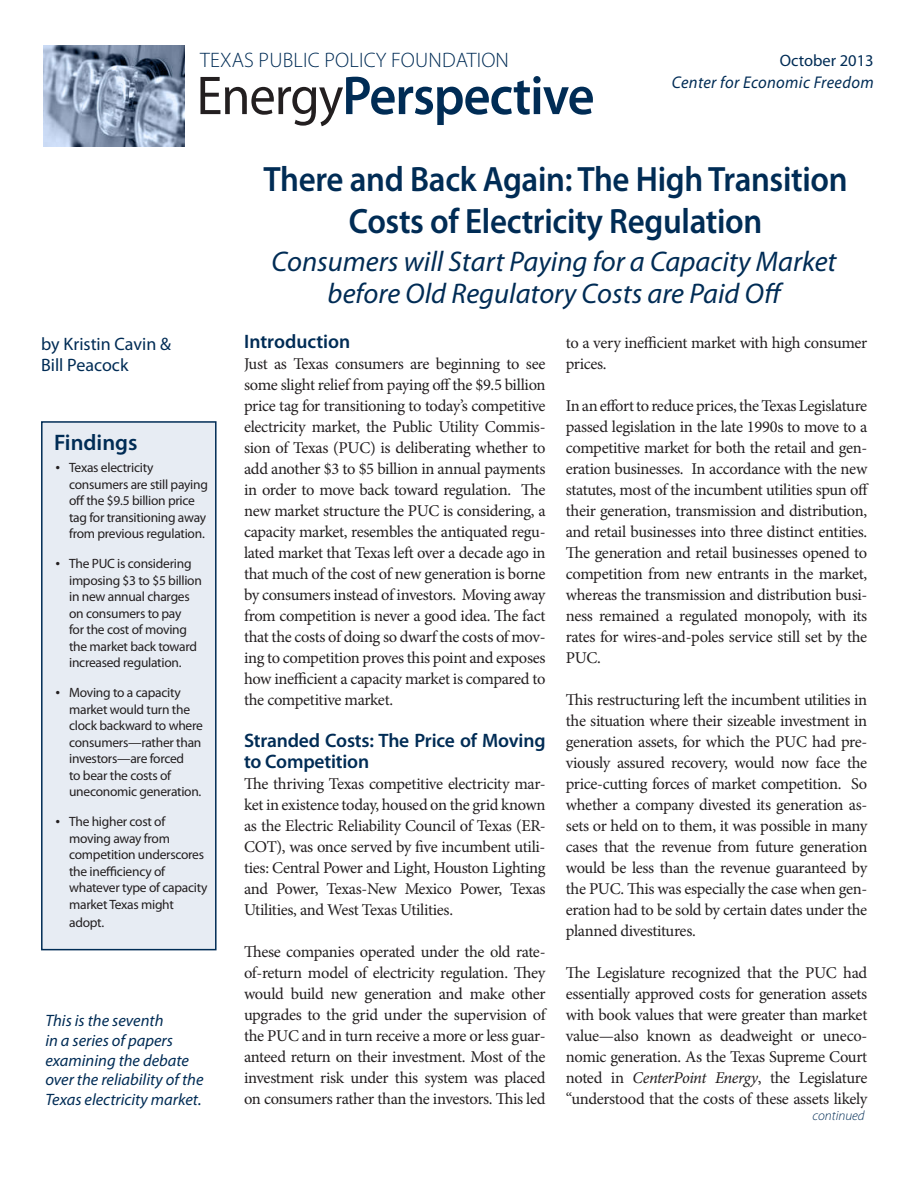
<style>
.page{position:relative;width:918px;height:1188px;background:#fff}
.page>*{position:absolute;margin:0;border:0;box-sizing:border-box;transform-origin:0 0}
.t1{font:600 55.2px "Myriad Pro";letter-spacing:-.02em;color:#002c55;scale:.95 1}
.t2{font:600 35.25px/42px "Myriad Pro";letter-spacing:-.01em;color:#002c55;text-align:center;scale:.93 1}
.t3{font:italic 28.5px/31.5px "Myriad Pro";color:#002c55;text-align:center}
.t4{font:600 22.5px "Myriad Pro";color:#002c55}
.t5{font:300 21px "Myriad Pro";letter-spacing:.01em;color:#002c55}
.t6{font:600 19.5px/21px "Myriad Pro";letter-spacing:-.01em;color:#002c55}
.t7{font:18px/21px "Myriad Pro";color:#002c55}
.t8{font:italic 16.95px "Myriad Pro";letter-spacing:.02em;color:#002c55}
.t9{font:16.5px/21px "Minion Pro";letter-spacing:-.02em;color:#231f20;text-align:justify}
.t10{font:italic 16.5px/19.5px "Myriad Pro";color:#002c55}
.t11{font:16.5px "Myriad Pro";color:#002c55}
.t12{font:13.5px/16.5px "Myriad Pro";letter-spacing:-.02em;color:#231f20}
.t13{font:italic 300 13.5px "Myriad Pro";color:#002c55}
.s1{font-weight:400;color:#231f20}
.s2{font-family:"Times New Roman"}
.s3{font-style:italic}
</style>
<div class="page">
<div style="left:41px;top:421px;width:176px;height:529px;background:#e7ecf3;border:2px solid #002c55"></div>
<img style="left:43px;top:45px;width:141px;height:102px">
<p class="t5" style="left:200px;top:47px;width:310px">TEXAS PUBLIC POLICY FOUNDATION</p>
<h1 class="t1" style="left:197px;top:60px;width:421px"><span class="s1">Energy</span>Perspective</h1>
<p class="t11" style="left:780px;top:51px;width:95px">October 2013</p>
<p class="t8" style="left:672px;top:72px;width:203px">Center for Economic Freedom</p>
<h2 class="t2" style="left:264px;top:157px;width:630px">There and Back Again: The High Transition<br>Costs of Electricity Regulation</h2>
<p class="t7" style="left:41px;top:334px;width:132px">by Kristin Cavin &amp;<br>Bill Peacock</p>
<h3 class="t4" style="left:54px;top:428px;width:85px">Findings</h3>
<p class="t12" style="left:69px;top:459px;width:140px;text-indent:-14px"><span class="s2">•</span> Texas electricity consumers are still paying off the $9.5 billion price tag for transitioning away from previous regulation.</p>
<p class="t12" style="left:69px;top:555px;width:134px;text-indent:-14px"><span class="s2">•</span> The PUC is considering imposing $3 to $5 billion in new annual charges on consumers to pay<br>for the cost of moving the market back toward increased regulation.</p>
<p class="t12" style="left:69px;top:684px;width:135px;text-indent:-14px"><span class="s2">•</span> Moving to a capacity market would turn the clock backward to where consumers—rather than investors—are forced<br>to bear the costs of uneconomic generation.</p>
<p class="t12" style="left:69px;top:813px;width:140px;text-indent:-14px"><span class="s2">•</span> The higher cost of moving away from competition underscores the inefficiency of whatever type of capacity market Texas might</p>
<p class="t12" style="left:69px;top:914px;width:37px">adopt.</p>
<p class="t10" style="left:45px;top:1011px;width:160px">This is the seventh<br>in a series of papers examining the debate over the reliability of the<br>Texas electricity market.</p>
<h3 class="t3" style="left:272px;top:246px;width:566px">Consumers will Start Paying for a Capacity Market before Old Regulatory Costs are Paid Off</h3>
<p class="t6" style="left:244px;top:330px;width:108px">Introduction</p>
<p class="t9" style="left:244px;top:353px;width:303px">Just as Texas consumers are beginning to see some slight relief from paying off the $9.5 billion price tag for transitioning to today’s competitive electricity market, the Public Utility Commis&shy;sion of Texas (PUC) is deliberating whether to add another $3 to $5 billion in annual payments in order to move back toward regulation. The new market structure the PUC is considering, a capacity market, resembles the antiquated regu&shy;lated market that Texas left over a decade ago in that much of the cost of new generation is borne by consumers instead of investors. Moving away from competition is never a good idea. The fact that the costs of doing so dwarf the costs of mov&shy;ing to competition proves this point and exposes how inefficient a capacity market is compared to the competitive market.</p>
<p class="t6" style="left:244px;top:729px;width:303px">Stranded Costs: The Price of Moving to Competition</p>
<p class="t9" style="left:244px;top:773px;width:303px">The thriving Texas competitive electricity mar&shy;ket in existence today, housed on the grid known as the Electric Reliability Council of Texas (ER-COT), was once served by five incumbent utili&shy;ties: Central Power and Light, Houston Lighting and Power, Texas-New Mexico Power, Texas Utilities, and West Texas Utilities.</p>
<p class="t9" style="left:244px;top:941px;width:303px">These companies operated under the old rate&shy;of-return model of electricity regulation. They would build new generation and make other upgrades to the grid under the supervision of the PUC and in turn receive a more or less guar&shy;anteed return on their investment. Most of the investment risk under this system was placed on consumers rather than the investors. This led</p>
<p class="t9" style="left:566px;top:332px;width:303px">to a very inefficient market with high consumer prices.</p>
<p class="t9" style="left:566px;top:395px;width:304px">In an effort to reduce prices, the Texas Legislature passed legislation in the late 1990s to move to a competitive market for both the retail and gen&shy;eration businesses. In accordance with the new statutes, most of the incumbent utilities spun off their generation, transmission and distribution, and retail businesses into three distinct entities.<br>The generation and retail businesses opened to competition from new entrants in the market, whereas the transmission and distribution busi&shy;ness remained a regulated monopoly, with its rates for wires-and-poles service still set by the PUC.</p>
<p class="t9" style="left:566px;top:689px;width:303px">This restructuring left the incumbent utilities in the situation where their sizeable investment in generation assets, for which the PUC had pre&shy;viously assured recovery, would now face the price-cutting forces of market competition. So whether a company divested its generation as&shy;sets or held on to them, it was possible in many cases that the revenue from future generation would be less than the revenue guaranteed by the PUC. This was especially the case when gen&shy;eration had to be sold by certain dates under the planned divestitures.</p>
<p class="t9" style="left:566px;top:962px;width:303px">The Legislature recognized that the PUC had essentially approved costs for generation assets with book values that were greater than market value—also known as deadweight or uneco&shy;nomic generation. As the Texas Supreme Court noted in <span class="s3">CenterPoint Energy</span>, the Legislature “understood that the costs of these assets likely</p>
<p class="t13" style="left:813px;top:1108px;width:54px">continued</p>
</div>
